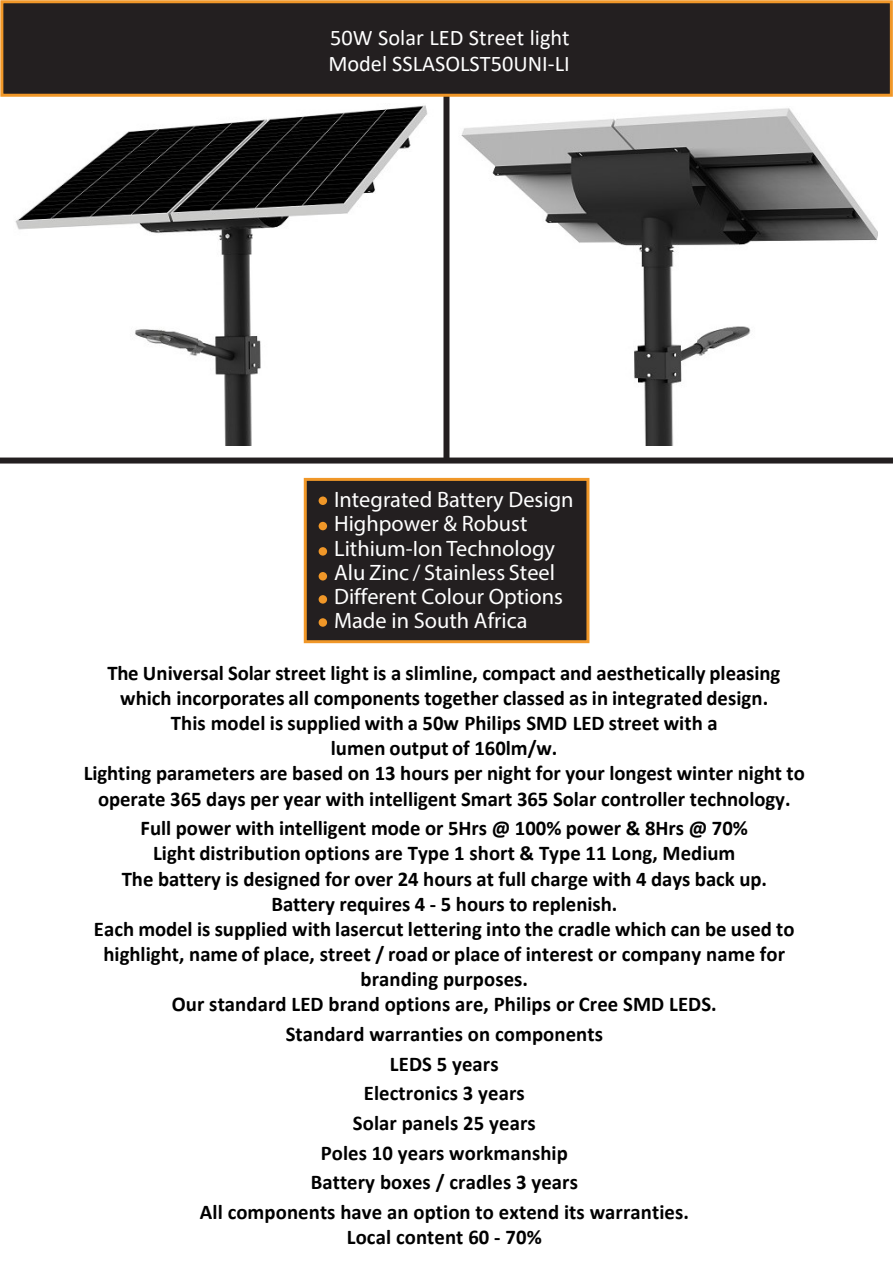
<style>
.page{position:relative;width:893px;height:1263px;background:#fff}
.page>*{position:absolute;margin:0;border:0;box-sizing:border-box;transform-origin:0 0}
.t1{font:22.35px/24.2px "Myriad Pro";color:#fff}
.t2{font:22.35px/26px "Calibri";color:#fff}
.t3{font:700 21px/25.2px "Calibri";color:#000;text-align:center}
.s1{font-style:inherit}
</style>
<div class="page">
<div style="left:443px;top:95px;width:6px;height:365px;background:#231f20"></div>
<div style="left:0;top:457px;width:893px;height:6px;background:#231f20"></div>
<div style="left:2px;top:2px;width:889px;height:93px;background:#231f20"></div>
<div style="left:0;top:0;width:893px;height:97px;border:3px solid #f09728"></div>
<div style="left:304px;top:478px;width:285px;height:165px;background:#231f20;border:3px solid #f09728"></div>
<div style="left:319px;top:496px;width:8px;height:9px;background:#f09728;border-radius:50%"></div>
<div style="left:319px;top:522px;width:8px;height:8px;background:#f09728;border-radius:50%"></div>
<div style="left:319px;top:547px;width:8px;height:9px;background:#f09728;border-radius:50%"></div>
<div style="left:319px;top:572px;width:8px;height:8px;background:#f09728;border-radius:50%"></div>
<div style="left:319px;top:595px;width:8px;height:9px;background:#f09728;border-radius:50%"></div>
<div style="left:319px;top:618px;width:8px;height:9px;background:#f09728;border-radius:50%"></div>
<img style="left:15px;top:105px;width:413px;height:340px">
<img style="left:461px;top:108px;width:416px;height:337px">
<p class="t2" style="left:328px;top:24px;width:243px">50W Solar LED Street light<br>Model SSLASOLST50UNI-LI</p>
<p class="t1" style="left:334px;top:487px;width:241px">Integrated Battery Design<br>Highpower &amp; Robust<br>Lithium-Ion Technology<br>Alu Zinc / Stainless Steel<br>Different Colour Options<br>Made in South Africa</p>
<p class="t3" style="left:84px;top:660px;width:723px">The Universal Solar <span class="s1">street</span> light is a slimline, compact and aesthetically pleasing which incorporates all components together classed as in integrated design.<br>This model is supplied with a <span class="s1">5</span>0w Philips SMD LED <span class="s1">street</span> with a<br>lumen output of 1<span class="s1">6</span>0lm/w.<br>Lighting parameters are based on 13 hours per night for your longest winter night to operate 365 days per year with intelligent Smart 365 Solar controller t<span class="s1">e</span>chnology.</p>
<p class="t3" style="left:94px;top:815px;width:702px">Full power with intelligent mode or 5Hrs @ 100% power &amp; 8Hrs @ 70%<br>Light distribution options <span class="s1">are Type 1 short &amp; Type 11 Long, Medium<br></span>The battery is designed for over 24 hours at full charge with 4 days back up.<br>Battery requires 4 - 5 hours to replenish.<br>Each model is supplied with lasercut lettering into the cradle which can be used to highlight, name of place, street / road or place of interest or company name for branding purposes.<br>Our standard LED brand options are, Philips or Cree SMD LEDS.</p>
<p class="t3" style="left:200px;top:1019px;width:491px;line-height:29.7px">Standard warranties on components<br>LEDS 5 years<br>Electronics 3 years<br>Solar panels 25 years<br>Poles 10 years workmanship<br>Battery boxes / cradles 3 years<br>All components have an option to extend its warranties.</p>
<p class="t3" style="left:347px;top:1224px;width:196px">Local content 60 - 70%</p>
</div>
